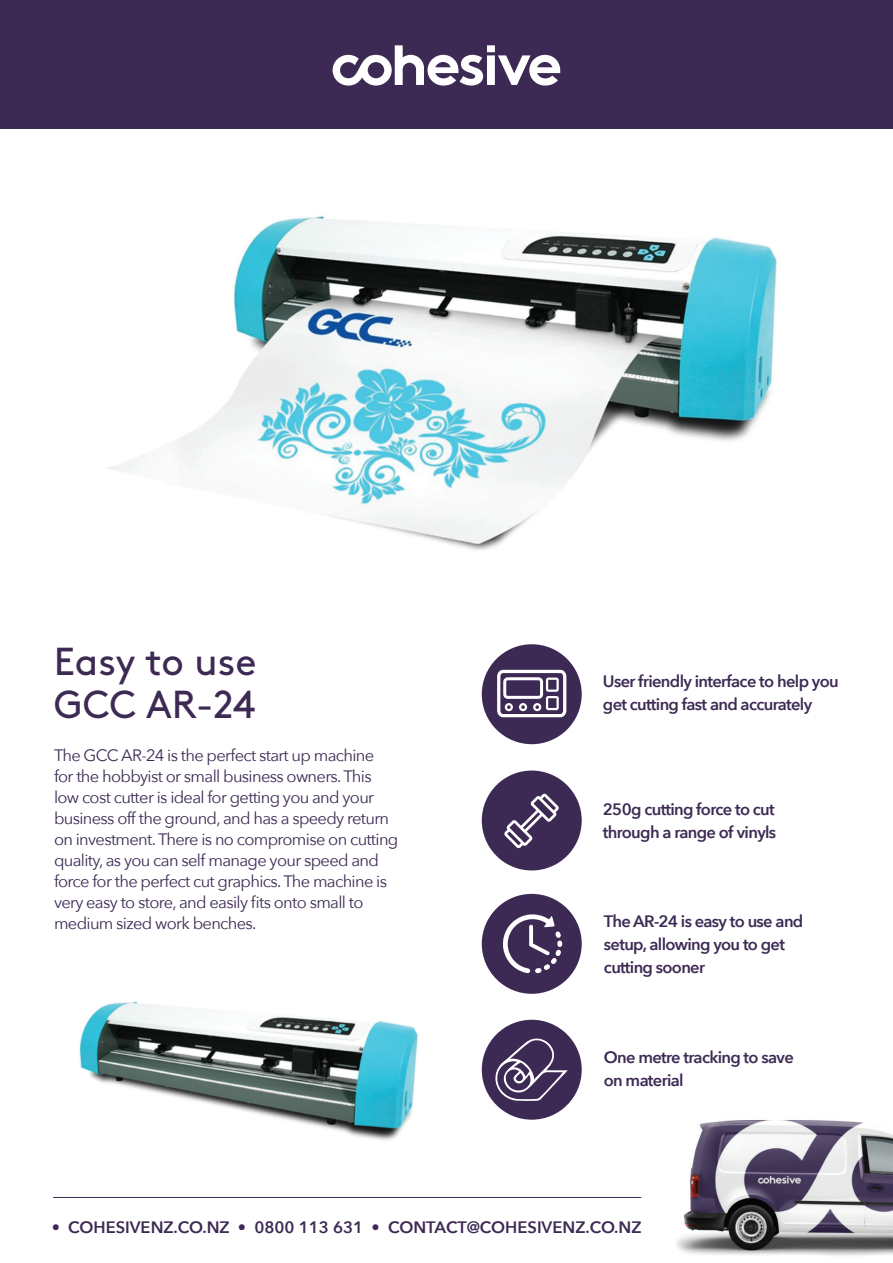
<style>
.page{position:relative;width:893px;height:1263px;background:#fff}
.page>*{position:absolute;margin:0;border:0;box-sizing:border-box;transform-origin:0 0}
.t1{font:39px/43.5px "Brown";color:#3d2a54}
.t2{font:16.5px/21px "Avenir Next";letter-spacing:-.04em;color:#3d2a54}
.t3{font:600 16.5px/23.1px "Avenir Next";letter-spacing:-.04em;color:#3d2a54}
.t4{font:600 16.5px "Avenir Next";color:#3d2a54}
</style>
<div class="page">
<img style="left:108px;top:216px;width:669px;height:334px">
<img style="left:79px;top:1001px;width:339px;height:140px">
<img style="left:676px;top:1120px;width:217px;height:136px">
<div style="left:0;top:0;width:893px;height:128px;background:#3d2a54"></div>
<svg style="left:333px;top:45px;width:227px;height:41px"></svg>
<hr style="left:53px;top:1197px;width:588px;height:1px;background:#3d2a54">
<div style="left:482px;top:894px;width:100px;height:100px;background:#3d2a54;border-radius:50%"></div>
<svg style="left:503px;top:914px;width:59px;height:59px"></svg>
<div style="left:482px;top:644px;width:100px;height:100px;background:#3d2a54;border-radius:50%"></div>
<svg style="left:497px;top:670px;width:69px;height:47px"></svg>
<div style="left:482px;top:770px;width:100px;height:100px;background:#3d2a54;border-radius:50%"></div>
<svg style="left:504px;top:793px;width:55px;height:55px"></svg>
<div style="left:482px;top:1020px;width:100px;height:100px;background:#3d2a54;border-radius:50%"></div>
<svg style="left:492px;top:1037px;width:76px;height:64px"></svg>
<h1 class="t1" style="left:54px;top:636px;width:204px">Easy to use<br>GCC AR-24</h1>
<p class="t2" style="left:54px;top:744px;width:346px">The GCC AR-24 is the perfect start up machine<br>for the hobbyist or small business owners. This low cost cutter is ideal for getting you and your business off the ground, and has a speedy return on investment. There is no compromise on cutting quality, as you can self manage your speed and force for the perfect cut graphics. The machine is very easy to store, and easily fits onto small to medium sized work benches.</p>
<p class="t3" style="left:603px;top:670px;width:237px">User friendly interface to help you get cutting fast and accurately</p>
<p class="t3" style="left:603px;top:797px;width:175px">250g cutting force to cut through a range of vinyls</p>
<p class="t3" style="left:604px;top:909px;width:201px">The AR-24 is easy to use and setup, allowing you to get cutting sooner</p>
<p class="t3" style="left:604px;top:1046px;width:191px">One metre tracking to save on material</p>
<p class="t4" style="left:52px;top:1213px;width:591px">• COHESIVENZ.CO.NZ • 0800 113 631 • CONTACT@COHESIVENZ.CO.NZ</p>
</div>
